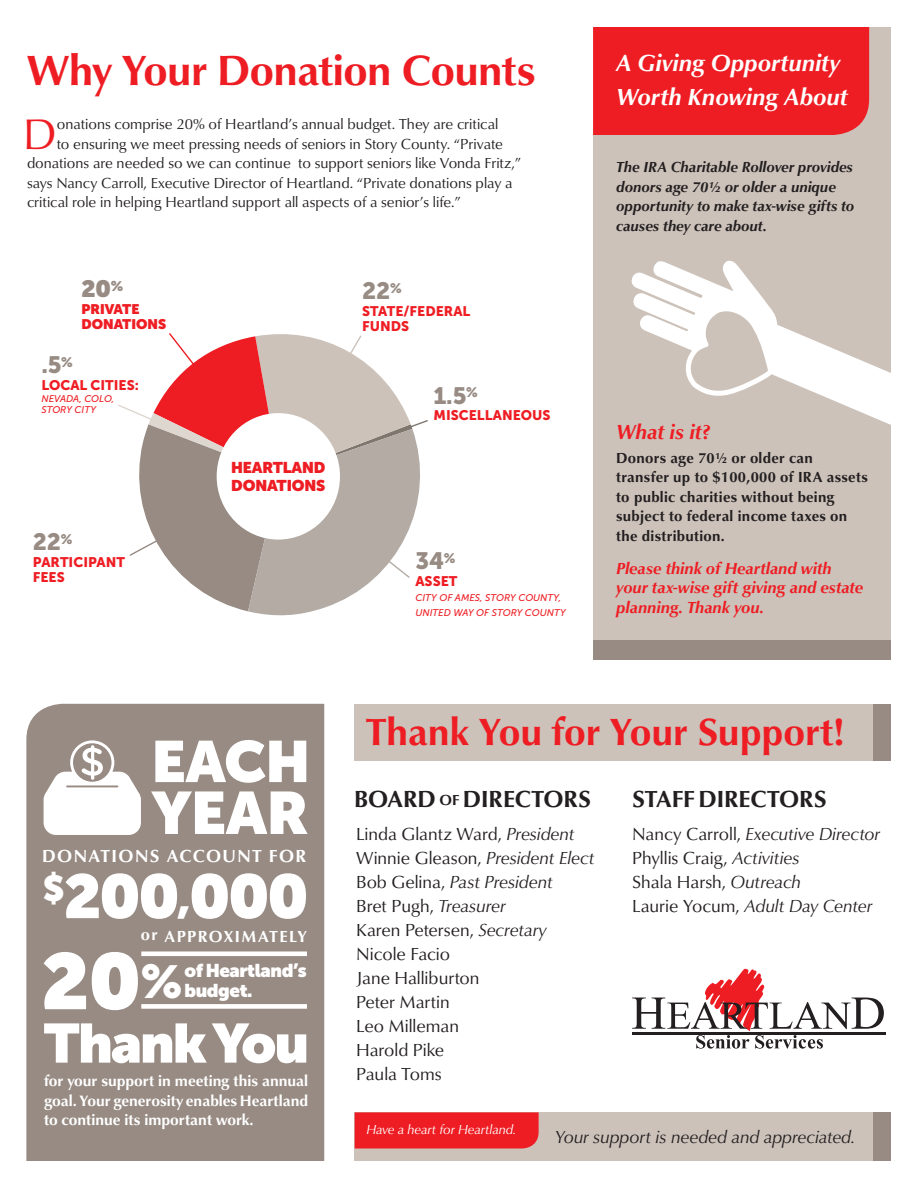
<style>
.page{position:relative;width:918px;height:1188px;background:#fff}
.page>*{position:absolute;margin:0;border:0;box-sizing:border-box;transform-origin:0 0}
.t1{font:900 78.75px "Museo Sans Display";color:#fff}
.t2{font:900 61.65px "Museo Sans Display";letter-spacing:-.02em;color:#fff}
.t3{font:900 59.4px "Museo Sans Display";color:#fff}
.t4{font:900 58.05px "Museo Sans Display";color:#fff}
.t5{font:900 54.9px "Museo Sans Display";letter-spacing:-.03em;color:#fff}
.t6{font:44.1px "Classico URW";color:#ee1d23}
.t7{font:700 43.5px "Classico URW";letter-spacing:-.01em;color:#ee1d23}
.t8{font:700 39px "Classico URW";color:#ee1d23}
.t9{font:italic 700 24px/33.8px "Classico URW";color:#fff}
.t10{font:700 24px "Classico URW";color:#231f20}
.t11{font:23.55px "Museo Sans 900";color:#978b83}
.t12{font:900 23.55px "Museo Sans Display";color:#978b83}
.t13{font:italic 700 21px "Classico URW";color:#ee1d23}
.t14{font:900 18.45px/20px "Museo Sans Display";letter-spacing:-.02em;color:#fff}
.t15{font:18px/24px "Classico URW";color:#231f20}
.t16{font:italic 18px "Classico URW";color:#231f20}
.t17{font:700 18px "Classico URW";letter-spacing:.08em;color:#fff}
.t18{font:italic 700 16.5px/19.5px "Classico URW";color:#ee1d23}
.t19{font:700 16.5px "Classico URW";letter-spacing:.09em;color:#fff}
.t20{font:700 15.6px/19.5px "Classico URW";color:#fff;text-align:justify}
.t21{font:900 15.6px/18.3px "Museo Sans Display";letter-spacing:-.01em;color:#ee1d23}
.t22{font:15px "Classico URW";color:#231f20}
.t23{font:700 15px/19.5px "Classico URW";letter-spacing:.02em;color:#231f20}
.t24{font:italic 700 15px/19.5px "Classico URW";color:#231f20}
.t25{font:13.8px/15px "Museo Sans 900";color:#ee1d23}
.t26{font:900 13.8px/15px "Museo Sans Display";color:#ee1d23}
.t27{font:italic 13.5px "Classico URW";color:#fff}
.t28{font:italic 9.75px/15px "Museo Sans 500";color:#ee1d23}
.s1{font-size:41.1px}
.s2{font-size:45.9px}
.s3{font-size:15px}
.s4{font-style:italic}
</style>
<div class="page">
<div style="left:26px;top:704px;width:298px;height:457px;background:#978b83"></div>
<div style="left:593px;top:617px;width:298px;height:42px;background:#978b83"></div>
<div style="left:593px;top:27px;width:298px;height:613px;background:#ccc2ba"></div>
<div style="left:593px;top:27px;width:276px;height:108px;background:#ee1d23"></div>
<div style="left:355px;top:704px;width:528px;height:57px;background:#ccc2ba"></div>
<div style="left:873px;top:704px;width:18px;height:57px;background:#978b83"></div>
<div style="left:355px;top:1112px;width:526px;height:49px;background:#ccc2ba"></div>
<div style="left:873px;top:1112px;width:18px;height:49px;background:#978b83"></div>
<div style="left:355px;top:1112px;width:184px;height:37px;background:#ee1d23"></div>
<svg style="left:44px;top:740px;width:97px;height:95px"></svg>
<div style="left:141px;top:1004px;width:166px;height:5px;background:#fff"></div>
<div style="left:141px;top:951px;width:166px;height:5px;background:#fff"></div>
<svg style="left:631px;top:260px;width:260px;height:165px"></svg>
<svg style="left:118px;top:333px;width:310px;height:283px"></svg>
<div style="left:217px;top:413px;width:123px;height:127px;background:#fff;border-radius:50%"></div>
<svg style="left:632px;top:968px;width:252px;height:81px"></svg>
<hr style="left:632px;top:1032px;width:254px;height:3px;background:#231f20">
<h3 class="t7" style="left:27px;top:39px;width:510px">Why Your Donation Counts</h3>
<h3 class="t6" style="left:23px;top:101px;width:35px">D</h3>
<p class="t22" style="left:57px;top:113px;width:443px">onations comprise 20% of Heartland’s annual budget. They are critical</p>
<p class="t22" style="left:57px;top:133px;width:448px">to ensuring we meet pressing needs of seniors in Story County. “Private</p>
<p class="t22" style="left:27px;top:152px;width:496px">donations are needed so we can continue to support seniors like Vonda Fritz,”</p>
<p class="t22" style="left:27px;top:172px;width:487px">says Nancy Carroll, Executive Director of Heartland. “Private donations play a</p>
<p class="t22" style="left:27px;top:191px;width:435px">critical role in helping Heartland support all aspects of a senior’s life.”</p>
<h3 class="t12" style="left:82px;top:275px;width:43px">20<sup>%</sup></h3>
<p class="t26" style="left:82px;top:301px;width:86px">PRIVATE<br>DONATIONS</p>
<h3 class="t11" style="left:41px;top:352px;width:33px">.5<sup>%</sup></h3>
<p class="t25" style="left:41px;top:378px;width:99px">LOCAL CITIES:</p>
<p class="t28" style="left:41px;top:392px;width:74px;line-height:11.7px">NEVADA, COLO,<br>STORY CITY</p>
<h3 class="t11" style="left:33px;top:529px;width:41px">22<sup>%</sup></h3>
<p class="t25" style="left:33px;top:554px;width:94px">PARTICIPANT<br>FEES</p>
<p class="t21" style="left:231px;top:458px;width:96px">HEARTLAND<br>DONATIONS</p>
<h3 class="t11" style="left:362px;top:277px;width:41px">22<sup>%</sup></h3>
<p class="t25" style="left:362px;top:303px;width:110px">STATE/FEDERAL<br>FUNDS</p>
<h3 class="t11" style="left:433px;top:382px;width:46px">1.5<sup>%</sup></h3>
<p class="t25" style="left:433px;top:408px;width:119px">MISCELLANEOUS</p>
<h3 class="t11" style="left:415px;top:548px;width:42px">34<sup>%</sup></h3>
<p class="t25" style="left:415px;top:573px;width:43px">ASSET</p>
<p class="t28" style="left:415px;top:590px;width:152px">CITY OF AMES, STORY COUNTY,<br>UNITED WAY OF STORY COUNTY</p>
<h3 class="t9" style="left:616px;top:44px;width:233px">A Giving Opportunity<br>Worth Knowing About</h3>
<p class="t24" style="left:616px;top:156px;width:240px">The IRA Charitable Rollover provides donors age 70½ or older a unique opportunity to make tax-wise gifts to causes they care about.</p>
<h3 class="t13" style="left:616px;top:416px;width:95px">What is it?</h3>
<p class="t23" style="left:616px;top:447px;width:253px">Donors age 70½ or older can transfer up to $100,000 of IRA assets to public charities without being subject to federal income taxes on the distribution.</p>
<p class="t18" style="left:616px;top:557px;width:248px">Please think of Heartland with your tax-wise gift giving and estate planning. Thank you.</p>
<h3 class="t4" style="left:152px;top:728px;width:160px">EACH</h3>
<h3 class="t3" style="left:152px;top:779px;width:157px">YEAR</h3>
<p class="t17" style="left:42px;top:842px;width:266px">DONATIONS ACCOUNT FOR</p>
<h2 class="t2" style="left:42px;top:861px;width:267px"><sup>$</sup>200<span class="s1">,</span>000</h2>
<p class="t19" style="left:141px;top:924px;width:168px">or APPROXIMATELY</p>
<h1 class="t1" style="left:42px;top:936px;width:142px">20<span class="s2">%</span></h1>
<p class="t14" style="left:184px;top:960px;width:124px">of Heartland’s budget.</p>
<h3 class="t5" style="left:43px;top:1012px;width:267px">Thank You</h3>
<p class="t20" style="left:44px;top:1070px;width:266px">for your support in meeting this annual goal. Your generosity enables Heartland to continue its important work.</p>
<h3 class="t8" style="left:366px;top:703px;width:480px">Thank You for Your Support!</h3>
<h3 class="t10" style="left:354px;top:781px;width:238px">BOARD <span class="s3">OF</span> DIRECTORS</h3>
<h3 class="t10" style="left:632px;top:781px;width:196px">STAFF DIRECTORS</h3>
<p class="t15" style="left:356px;top:822px;width:240px">Linda Glantz Ward, <span class="s4">President<br></span>Winnie Gleason, <span class="s4">President Elect<br></span>Bob Gelina, <span class="s4">Past President<br></span>Bret Pugh, <span class="s4">Treasurer<br></span>Karen Petersen, <span class="s4">Secretary<br></span>Nicole Facio<br>Jane Halliburton<br>Peter Martin<br>Leo Milleman<br>Harold Pike<br>Paula Toms</p>
<p class="t15" style="left:632px;top:822px;width:249px">Nancy Carroll, <span class="s4">Executive Director<br></span>Phyllis Craig, <span class="s4">Activities<br></span>Shala Harsh, <span class="s4">Outreach<br></span>Laurie Yocum, <span class="s4">Adult Day Center</span></p>
<p class="t27" style="left:366px;top:1119px;width:151px">Have a heart for Heartland.</p>
<p class="t16" style="left:555px;top:1123px;width:301px">Your support is needed and appreciated.</p>
</div>
